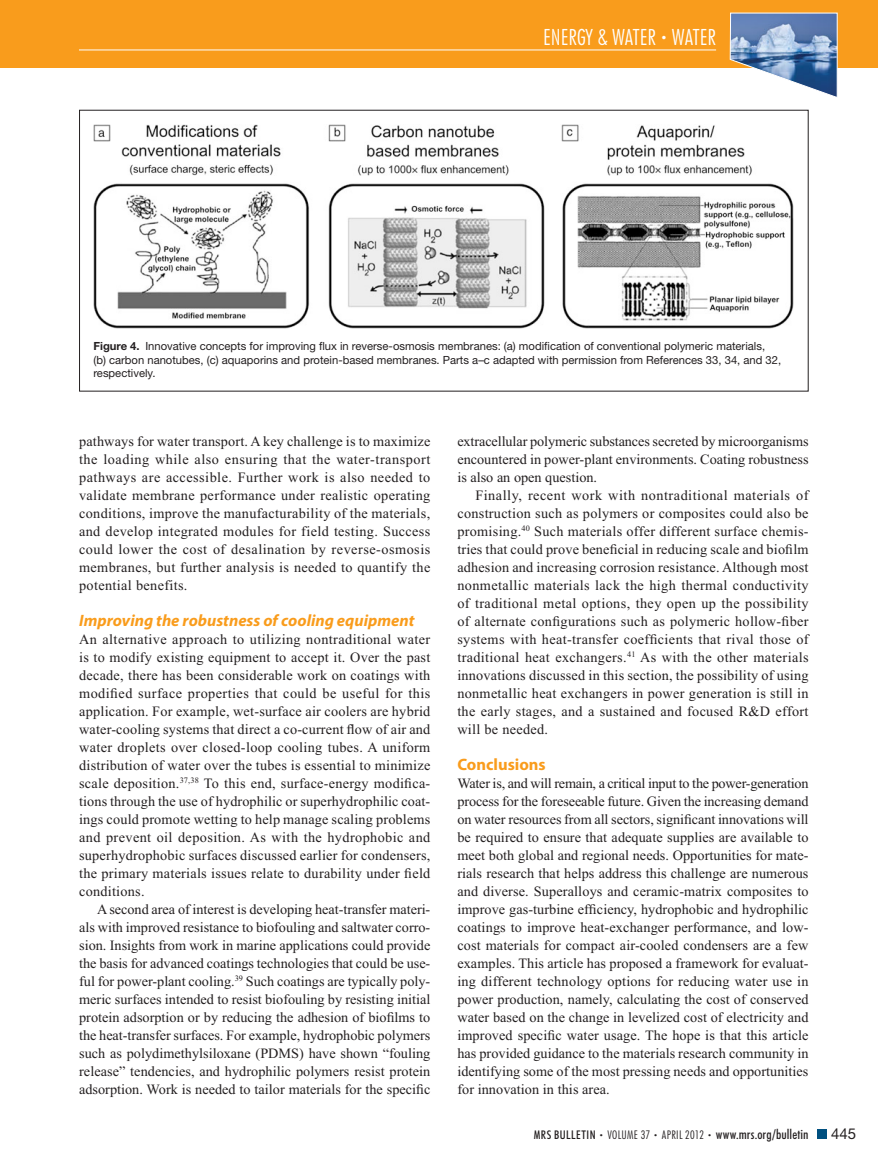
<style>
.page{position:relative;width:878px;height:1175px;background:#fff}
.page>*{position:absolute;margin:0;border:0;box-sizing:border-box;transform-origin:0 0}
.t1{font:300 condensed 22.5px "Futura BT";color:#fff}
.t2{font:italic 700 16.5px "Myriad Pro";color:#f99c1c}
.t3{font:700 16.5px "Myriad Pro";color:#f99c1c}
.t4{font:15px "Helvetica Neue LT Std";color:#231f20}
.t5{font:14.25px/18px "Times New Roman";letter-spacing:.005em;color:#231f20;text-align:justify}
.t6{font:500 condensed 13.5px "Futura BT";letter-spacing:.01em;color:#231f20}
.t7{font:11.25px/13.5px "Helvetica Neue LT Std";color:#231f20}
.s1{font-size:12px}
.s2{font-weight:700}
.s3{font-weight:300;font-size:7.5px}
.s4{font-weight:300;font-size:12px}
</style>
<div class="page">
<div style="left:0;top:0;width:878px;height:68px;background:#f99c1c"></div>
<div style="left:817px;top:1130px;width:9px;height:8px;background:#005080"></div>
<hr style="left:79px;top:50px;width:637px;height:1px;background:#fff">
<svg style="left:729px;top:12px;width:108px;height:85px"></svg>
<img style="left:93px;top:124px;width:700px;height:204px">
<h1 class="t1" style="left:543px;top:29px;width:175px">ENERGY &amp; WATER <span class="s1">•</span> WATER</h1>
<p class="t7" style="left:93px;top:341px;width:689px"><span class="s2">Figure 4.</span> Innovative concepts for improving flux in reverse-osmosis membranes: (a) modification of conventional polymeric materials,<br>(b) carbon nanotubes, (c) aquaporins and protein-based membranes. Parts a–c adapted with permission from References 33 , 34 , and 32 , respectively.</p>
<p class="t5" style="left:79px;top:433px;width:353px">pathways for water transport. A key challenge is to maximize the loading while also ensuring that the water-transport pathways are accessible. Further work is also needed to validate membrane performance under realistic operating conditions, improve the manufacturability of the materials, and develop integrated modules for field testing. Success could lower the cost of desalination by reverse-osmosis membranes, but further analysis is needed to quantify the potential benefits.</p>
<p class="t2" style="left:79px;top:614px;width:337px">Improving the robustness of cooling equipment</p>
<p class="t5" style="left:79px;top:631px;width:353px">An alternative approach to utilizing nontraditional water is to modify existing equipment to accept it. Over the past decade, there has been considerable work on coatings with modified surface properties that could be useful for this application. For example, wet-surface air coolers are hybrid water-cooling systems that direct a co-current flow of air and water droplets over closed-loop cooling tubes. A uniform distribution of water over the tubes is essential to minimize scale deposition. <sup>37,38</sup> To this end, surface-energy modifica&shy;tions through the use of hydrophilic or superhydrophilic coat&shy;ings could promote wetting to help manage scaling problems and prevent oil deposition. As with the hydrophobic and superhydrophobic surfaces discussed earlier for condensers, the primary materials issues relate to durability under field conditions.</p>
<p class="t5" style="left:79px;top:901px;width:353px;text-indent:18px">A second area of interest is developing heat-transfer materi&shy;als with improved resistance to biofouling and saltwater corro&shy;sion. Insights from work in marine applications could provide the basis for advanced coatings technologies that could be use&shy;ful for power-plant cooling. <sup>39</sup> Such coatings are typically poly&shy;meric surfaces intended to resist biofouling by resisting initial protein adsorption or by reducing the adhesion of biofilms to the heat-transfer surfaces. For example, hydrophobic polymers such as polydimethylsiloxane (PDMS) have shown “fouling release” tendencies, and hydrophilic polymers resist protein adsorption. Work is needed to tailor materials for the specific</p>
<p class="t5" style="left:457px;top:433px;width:353px">extracellular polymeric substances secreted by microorganisms encountered in power-plant environments. Coating robustness is also an open question.</p>
<p class="t5" style="left:457px;top:487px;width:353px;text-indent:18px">Finally, recent work with nontraditional materials of construction such as polymers or composites could also be promising. <sup>40</sup> Such materials offer different surface chemis&shy;tries that could prove beneficial in reducing scale and biofilm adhesion and increasing corrosion resistance. Although most nonmetallic materials lack the high thermal conductivity of traditional metal options, they open up the possibility of alternate configurations such as polymeric hollow-fiber systems with heat-transfer coefficients that rival those of traditional heat exchangers. <sup>41</sup> As with the other materials innovations discussed in this section, the possibility of using nonmetallic heat exchangers in power generation is still in the early stages, and a sustained and focused R&amp;D effort will be needed.</p>
<p class="t3" style="left:457px;top:758px;width:90px">Conclusions</p>
<p class="t5" style="left:457px;top:775px;width:353px">Water is, and will remain, a critical input to the power-generation process for the foreseeable future. Given the increasing demand on water resources from all sectors, significant innovations will be required to ensure that adequate supplies are available to meet both global and regional needs. Opportunities for mate&shy;rials research that helps address this challenge are numerous and diverse. Superalloys and ceramic-matrix composites to improve gas-turbine efficiency, hydrophobic and hydrophilic coatings to improve heat-exchanger performance, and low&shy;cost materials for compact air-cooled condensers are a few examples. This article has proposed a framework for evaluat&shy;ing different technology options for reducing water use in power production, namely, calculating the cost of conserved water based on the change in levelized cost of electricity and improved specific water usage. The hope is that this article has provided guidance to the materials research community in identifying some of the most pressing needs and opportunities for innovation in this area.</p>
<p class="t6" style="left:533px;top:1126px;width:276px"><span class="s1">MRS BULLETIN</span> <span class="s3">•</span> <span class="s4">VOLUME 37</span> <span class="s3">•</span> <span class="s4">APRIL 2012</span> <span class="s3">•</span> www.mrs.org/bulletin</p>
<p class="t4" style="left:831px;top:1128px;width:27px">445</p>
</div>
